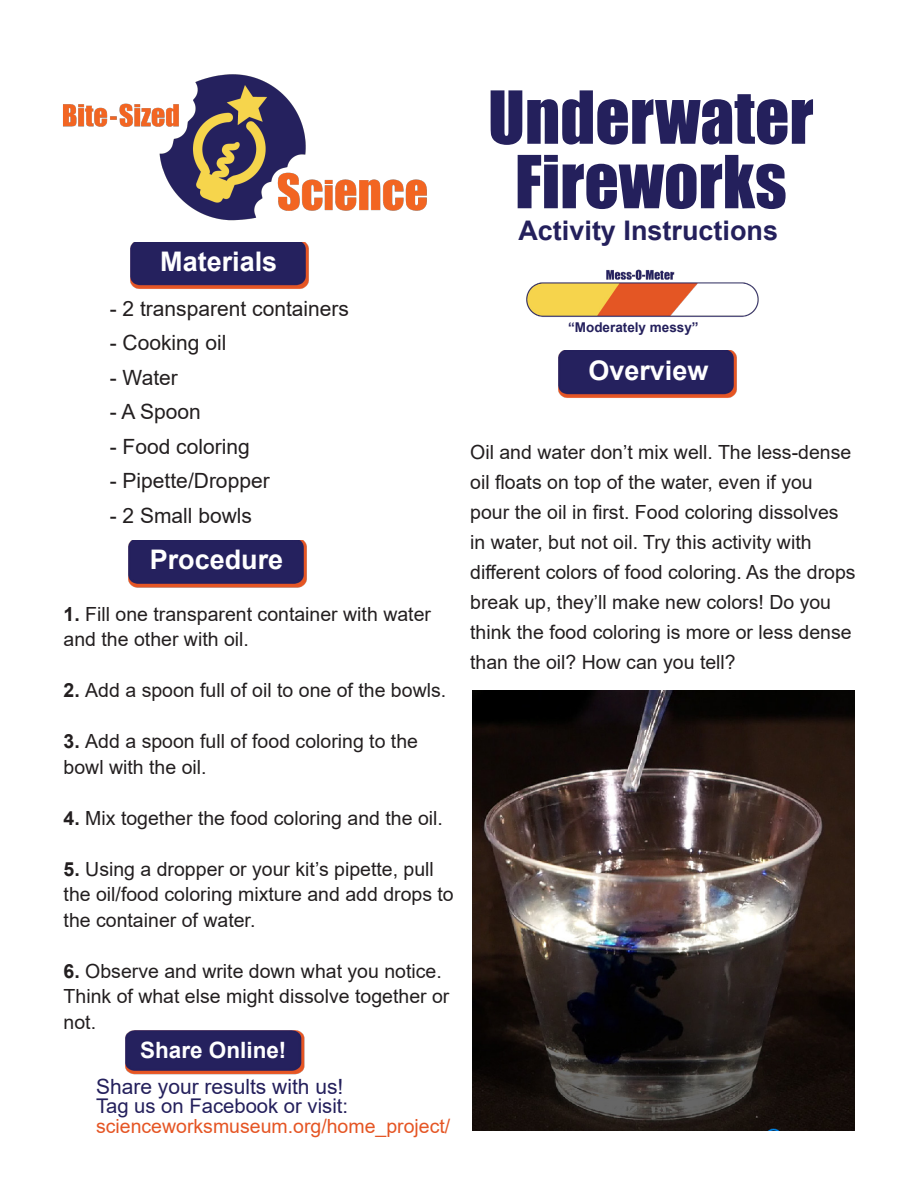
<style>
.page{position:relative;width:918px;height:1188px;background:#fff}
.page>*{position:absolute;margin:0;border:0;box-sizing:border-box;transform-origin:0 0}
.t1{font:67.5px "Impact";color:#24205c}
.t2{font:700 27px "Arial";color:#fff}
.t3{font:700 27px "Arial";color:#24205c}
.t4{font:700 22.5px "Arial";color:#fff}
.t5{font:21px "Arial";color:#231f20}
.t6{font:21px "Arial";color:#24205c}
.t7{font:20.25px "Arial";color:#24205c}
.t8{font:19.5px/30px "Arial";color:#231f20}
.t9{font:19.5px "Arial";color:#e55524}
.t10{font:700 13.5px "Arial";color:#24205c}
.s1{font-weight:700}
</style>
<div class="page">
<img style="left:130px;top:242px;width:179px;height:47px">
<img style="left:526px;top:269px;width:233px;height:48px">
<img style="left:63px;top:74px;width:364px;height:147px">
<img style="left:558px;top:351px;width:179px;height:47px">
<img style="left:129px;top:540px;width:178px;height:48px">
<img style="left:125px;top:1031px;width:180px;height:44px">
<img style="left:472px;top:691px;width:382px;height:439px">
<p class="t2" style="left:160px;top:242px;width:119px">Materials</p>
<p class="t5" style="left:110px;top:294px;width:241px">- 2 transparent containers</p>
<p class="t5" style="left:110px;top:328px;width:118px">- Cooking oil</p>
<p class="t5" style="left:110px;top:363px;width:70px">- Water</p>
<p class="t5" style="left:110px;top:397px;width:93px">- A Spoon</p>
<p class="t5" style="left:110px;top:432px;width:142px">- Food coloring</p>
<p class="t5" style="left:110px;top:466px;width:161px">- Pipette/Dropper</p>
<p class="t5" style="left:110px;top:501px;width:144px">- 2 Small bowls</p>
<p class="t2" style="left:150px;top:541px;width:135px">Procedure</p>
<p class="t8" style="left:64px;top:601px;width:369px;line-height:25.5px"><span class="s1">1.</span> Fill one transparent container with water and the other with oil.</p>
<p class="t8" style="left:64px;top:675px;width:384px"><span class="s1">2.</span> Add a spoon full of oil to one of the bowls.</p>
<p class="t8" style="left:64px;top:728px;width:356px;line-height:25.5px"><span class="s1">3.</span> Add a spoon full of food coloring to the bowl with the oil.</p>
<p class="t8" style="left:64px;top:803px;width:381px"><span class="s1">4.</span> Mix together the food coloring and the oil.</p>
<p class="t8" style="left:64px;top:856px;width:392px;line-height:25.5px"><span class="s1">5.</span> Using a dropper or your kit’s pipette, pull the oil/food coloring mixture and add drops to the container of water.</p>
<p class="t8" style="left:64px;top:958px;width:387px;line-height:25.5px"><span class="s1">6.</span> Observe and write down what you notice.<br>Think of what else might dissolve together or not.</p>
<p class="t4" style="left:140px;top:1034px;width:148px">Share Online!</p>
<p class="t6" style="left:96px;top:1072px;width:249px">Share your results with us!</p>
<p class="t7" style="left:96px;top:1092px;width:254px">Tag us on Facebook or visit:</p>
<p class="t9" style="left:96px;top:1113px;width:356px">scienceworksmuseum.org/home_project/</p>
<p class="t1" style="left:488px;top:65px;width:327px">Underwater</p>
<p class="t1" style="left:515px;top:129px;width:273px">Fireworks</p>
<p class="t3" style="left:518px;top:212px;width:261px">Activity Instructions</p>
<p class="t10" style="left:568px;top:317px;width:132px">“Moderately messy”</p>
<p class="t2" style="left:588px;top:351px;width:122px">Overview</p>
<p class="t8" style="left:470px;top:437px;width:387px">Oil and water don’t mix well. The less-dense oil floats on top of the water, even if you pour the oil in first. Food coloring dissolves in water, but not oil. Try this activity with different colors of food coloring. As the drops break up, they’ll make new colors! Do you think the food coloring is more or less dense than the oil? How can you tell?</p>
</div>
